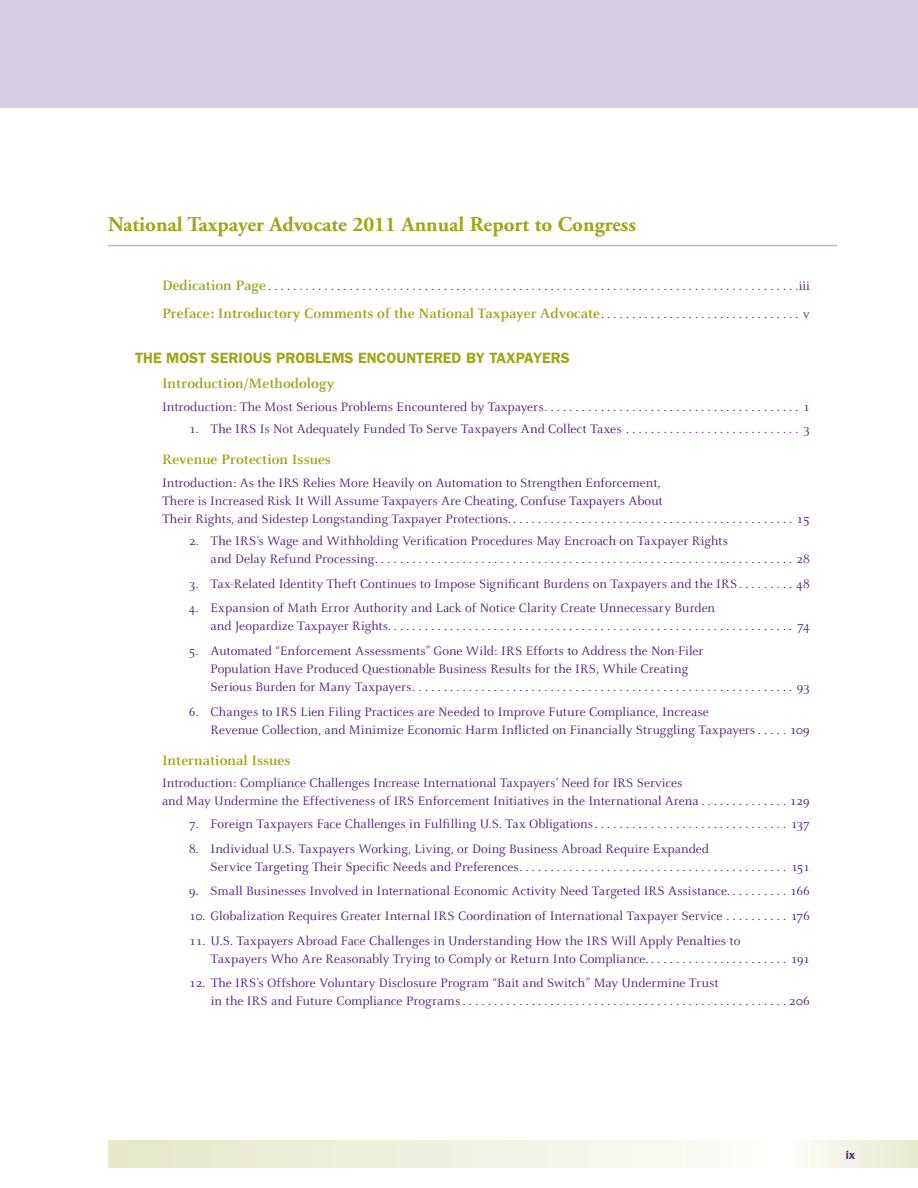
<style>
.page{position:relative;width:918px;height:1188px;background:#fff}
.page>*{position:absolute;margin:0;border:0;box-sizing:border-box;transform-origin:0 0}
.t1{font:700 21px "Adobe Garamond";color:#9fa617}
.t2{font:700 15px "Celeste";color:#9fa617}
.t3{font:600 15px "Franklin Gothic";color:#9fa617}
.t4{font:13.5px/18px "Celeste";color:#522380}
.t5{font:600 12px "Franklin Gothic";color:#522380}
.s1{font-weight:700;font-size:15px;color:#9fa617}
.s2{font-weight:400;font-size:13.5px;color:#522380}
</style>
<div class="page">
<svg style="left:108px;top:1141px;width:590px;height:27px;background:#eff0dd"></svg>
<div style="left:0;top:0;width:918px;height:108px;background:#d5cee3"></div>
<div style="left:770px;top:1141px;width:148px;height:27px;background:linear-gradient(to right,#fff,#e7e9cc)"></div>
<hr style="left:108px;top:245px;width:729px;height:1px;background:#c0b4d4">
<h1 class="t1" style="left:108px;top:213px;width:530px">National Taxpayer Advocate 2011 Annual Report to Congress</h1>
<p class="t4" style="left:162px;top:277px;width:649px"><span class="s1">Dedication Page</span> .....................................................................................iii</p>
<p class="t2" style="left:162px;top:305px;width:650px">Preface: Introductory Comments of the National Taxpayer Advocate<span class="s2">. . . . . . . . . . . . . . . . . . . . . . . . . . . . . . . . v</span></p>
<p class="t3" style="left:135px;top:349px;width:436px">THE MOST SERIOUS PROBLEMS ENCOUNTERED BY TAXPAYERS</p>
<p class="t2" style="left:162px;top:375px;width:174px">Introduction/Methodology</p>
<p class="t4" style="left:162px;top:398px;width:649px">introduction: the Most Serious problems encountered by taxpayers. . . . . . . . . . . . . . . . . . . . . . . . . . . . . . . . . . . . . . . . . 1</p>
<p class="t4" style="left:189px;top:420px;width:622px">1. the irS is Not adequately Funded to Serve taxpayers and collect taxes . . . . . . . . . . . . . . . . . . . . . . . . . . . . 3</p>
<p class="t2" style="left:162px;top:451px;width:171px">Revenue Protection Issues</p>
<p class="t4" style="left:162px;top:474px;width:649px">introduction: as the irS relies More Heavily on automation to Strengthen enforcement,<br>there is increased risk it Will assume taxpayers are cheating, confuse taxpayers about<br>their rights, and Sidestep longstanding taxpayer protections. . . . . . . . . . . . . . . . . . . . . . . . . . . . . . . . . . . . . . . . . . . . . . 15</p>
<p class="t4" style="left:211px;top:532px;width:601px;text-indent:-22px">2. the irS’s Wage and Withholding verification procedures May encroach on taxpayer rights anddelayrefundprocessing...................................................................28</p>
<p class="t4" style="left:189px;top:575px;width:622px">3. tax-related identity theft continues to impose Significant Burdens on taxpayers and the irS. . . . . . . . . 48</p>
<p class="t4" style="left:211px;top:600px;width:601px;text-indent:-22px">4. expansion of Math error authority and lack of Notice clarity create Unnecessary Burden<br>and Jeopardize taxpayer rights................................................................. 74</p>
<p class="t4" style="left:211px;top:642px;width:601px;text-indent:-22px">5. automated “enforcement assessments” Gone Wild: irS efforts to address the Non-Filer<br>population Have produced Questionable Business results for the irS, While creating<br>Serious Burden for Manytaxpayers.............................................................93</p>
<p class="t4" style="left:211px;top:703px;width:601px;text-indent:-22px">6. changes to irS lien Filing practices are Needed to improve Future compliance, increase<br>revenue collection, and Minimize economic Harm inflicted on Financially Struggling taxpayers . . . . . 109</p>
<p class="t2" style="left:162px;top:752px;width:130px">International Issues</p>
<p class="t4" style="left:162px;top:775px;width:649px">introduction: compliance challenges increase international taxpayers’ Need for irS Services<br>and May Undermine the effectiveness of irS enforcement initiatives in the international arena . . . . . . . . . . . . . . 129</p>
<p class="t4" style="left:189px;top:815px;width:622px">7. Foreign taxpayers Face challenges in Fulfilling U.S. tax obligations. . . . . . . . . . . . . . . . . . . . . . . . . . . . . . . 137</p>
<p class="t4" style="left:211px;top:840px;width:601px;text-indent:-22px">8. individual U.S. taxpayers Working, living, or doing Business abroad require expanded<br>Service targeting their Specific Needs and preferences. . . . . . . . . . . . . . . . . . . . . . . . . . . . . . . . . . . . . . . . . . . 151</p>
<p class="t4" style="left:189px;top:882px;width:623px">9. Small Businesses involved in international economic activity Need targeted irS assistance. . . . . . . . . . 166</p>
<p class="t4" style="left:189px;top:907px;width:622px">10. Globalization requires Greater internal irS coordination of international taxpayer Service . . . . . . . . . . 176</p>
<p class="t4" style="left:211px;top:932px;width:601px;text-indent:-22px">11. U.S. taxpayers abroad Face challenges in Understanding How the irS Will apply penalties to<br>taxpayers Who are reasonably trying to comply or return into compliance. . . . . . . . . . . . . . . . . . . . . . . 191</p>
<p class="t4" style="left:211px;top:975px;width:601px;text-indent:-22px">12. the irS’s offshore voluntary disclosure program “Bait and Switch” May Undermine trust<br>in the irS and Future compliance programs....................................................206</p>
<p class="t5" style="left:846px;top:1148px;width:11px">IX</p>
</div>
